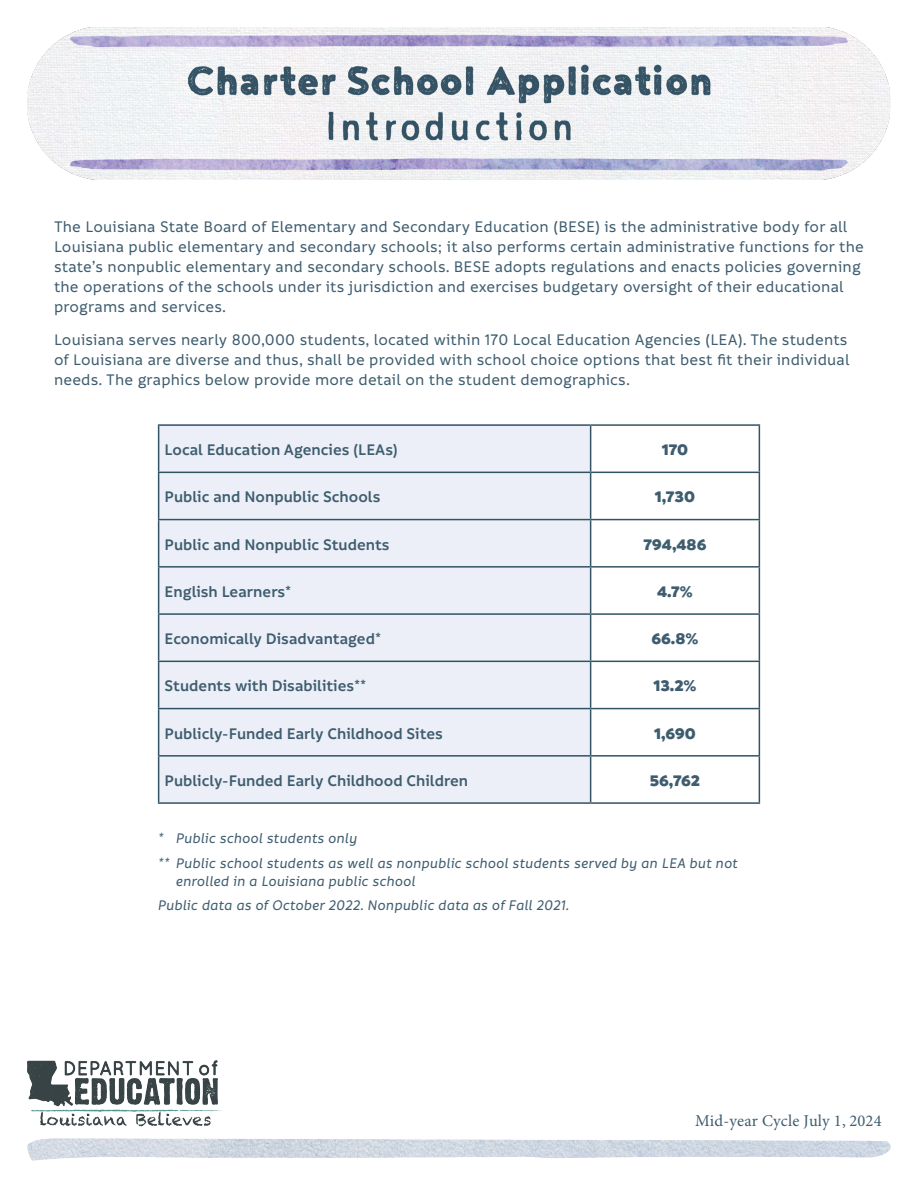
<style>
.page{position:relative;width:918px;height:1188px;background:#fff}
.page>*{position:absolute;margin:0;border:0;box-sizing:border-box;transform-origin:0 0}
.Body{font:500 16.5px/19.8px "Informative";letter-spacing:.01em;color:#3e5d6f}
.Body-2{font:600 16.5px "Informative";color:#3e5d6f}
.Body-3{font:900 16.5px "Informative";color:#3e5d6f}
.Body-4{font:16.5px "Minion Pro";letter-spacing:.01em;color:#3e5d6f}
.Note{font:italic 500 15px/18px "Informative";letter-spacing:.01em;color:#3e5d6f}
</style>
<div class="page">
<img style="left:27px;top:1061px;width:864px;height:99px">
<img style="left:27px;top:27px;width:864px;height:153px">
<div style="left:159px;top:426px;width:431px;height:376px;background:#eceff7"></div>
<hr style="left:591px;top:424px;width:169px;height:2px;background:#315364">
<hr style="left:759px;top:426px;width:1px;height:46px;background:#315364">
<hr style="left:591px;top:472px;width:169px;height:1px;background:#315364">
<hr style="left:759px;top:473px;width:1px;height:46px;background:#315364">
<hr style="left:591px;top:519px;width:169px;height:1px;background:#315364">
<hr style="left:759px;top:520px;width:1px;height:46px;background:#315364">
<hr style="left:591px;top:566px;width:169px;height:2px;background:#315364">
<hr style="left:759px;top:568px;width:1px;height:45px;background:#315364">
<hr style="left:591px;top:613px;width:169px;height:2px;background:#315364">
<hr style="left:759px;top:615px;width:1px;height:46px;background:#315364">
<hr style="left:591px;top:661px;width:169px;height:1px;background:#315364">
<hr style="left:759px;top:662px;width:1px;height:46px;background:#315364">
<hr style="left:591px;top:708px;width:169px;height:1px;background:#315364">
<hr style="left:759px;top:709px;width:1px;height:46px;background:#315364">
<hr style="left:591px;top:755px;width:169px;height:2px;background:#315364">
<hr style="left:759px;top:757px;width:1px;height:45px;background:#315364">
<hr style="left:591px;top:802px;width:169px;height:2px;background:#315364">
<hr style="left:158px;top:424px;width:433px;height:2px;background:#315364">
<hr style="left:158px;top:426px;width:1px;height:46px;background:#315364">
<hr style="left:590px;top:426px;width:1px;height:46px;background:#315364">
<hr style="left:158px;top:472px;width:433px;height:1px;background:#315364">
<hr style="left:158px;top:473px;width:1px;height:46px;background:#315364">
<hr style="left:590px;top:473px;width:1px;height:46px;background:#315364">
<hr style="left:158px;top:519px;width:433px;height:1px;background:#315364">
<hr style="left:158px;top:520px;width:1px;height:46px;background:#315364">
<hr style="left:590px;top:520px;width:1px;height:46px;background:#315364">
<hr style="left:158px;top:566px;width:433px;height:2px;background:#315364">
<hr style="left:158px;top:568px;width:1px;height:45px;background:#315364">
<hr style="left:590px;top:568px;width:1px;height:45px;background:#315364">
<hr style="left:158px;top:613px;width:433px;height:2px;background:#315364">
<hr style="left:158px;top:615px;width:1px;height:46px;background:#315364">
<hr style="left:590px;top:615px;width:1px;height:46px;background:#315364">
<hr style="left:158px;top:661px;width:433px;height:1px;background:#315364">
<hr style="left:158px;top:662px;width:1px;height:46px;background:#315364">
<hr style="left:590px;top:662px;width:1px;height:46px;background:#315364">
<hr style="left:158px;top:708px;width:433px;height:1px;background:#315364">
<hr style="left:158px;top:709px;width:1px;height:46px;background:#315364">
<hr style="left:590px;top:709px;width:1px;height:46px;background:#315364">
<hr style="left:158px;top:755px;width:433px;height:2px;background:#315364">
<hr style="left:158px;top:757px;width:1px;height:45px;background:#315364">
<hr style="left:590px;top:757px;width:1px;height:45px;background:#315364">
<hr style="left:158px;top:802px;width:433px;height:2px;background:#315364">
<p class="Body" style="left:54px;top:218px;width:812px">The Louisiana State Board of Elementary and Secondary Education (BESE) is the administrative body for all Louisiana public elementary and secondary schools; it also performs certain administrative functions for the state’s nonpublic elementary and secondary schools. BESE adopts regulations and enacts policies governing the operations of the schools under its jurisdiction and exercises budgetary oversight of their educational programs and services.</p>
<p class="Body" style="left:54px;top:330px;width:797px">Louisiana serves nearly 800,000 students, located within 170 Local Education Agencies (LEA). The students of Louisiana are diverse and thus, shall be provided with school choice options that best fit their individual needs. The graphics below provide more detail on the student demographics.</p>
<p class="Body-2" style="left:165px;top:441px;width:234px">Local Education Agencies (LEAs)</p>
<p class="Body-3" style="left:662px;top:440px;width:28px">170</p>
<p class="Body-2" style="left:165px;top:488px;width:217px">Public and Nonpublic Schools</p>
<p class="Body-3" style="left:655px;top:487px;width:42px">1,730</p>
<p class="Body-2" style="left:165px;top:535px;width:227px">Public and Nonpublic Students</p>
<p class="Body-3" style="left:644px;top:534px;width:64px">794,486</p>
<p class="Body-2" style="left:165px;top:582px;width:128px">English Learners*</p>
<p class="Body-3" style="left:657px;top:582px;width:37px">4.7%</p>
<p class="Body-2" style="left:165px;top:630px;width:218px">Economically Disadvantaged*</p>
<p class="Body-3" style="left:652px;top:629px;width:48px">66.8%</p>
<p class="Body-2" style="left:165px;top:677px;width:203px">Students with Disabilities**</p>
<p class="Body-3" style="left:653px;top:676px;width:45px">13.2%</p>
<p class="Body-2" style="left:165px;top:724px;width:280px">Publicly-Funded Early Childhood Sites</p>
<p class="Body-3" style="left:654px;top:723px;width:43px">1,690</p>
<p class="Body-2" style="left:165px;top:771px;width:305px">Publicly-Funded Early Childhood Children</p>
<p class="Body-3" style="left:650px;top:771px;width:52px">56,762</p>
<p class="Note" style="left:158px;top:829px;width:201px">* Public school students only</p>
<p class="Note" style="left:175px;top:854px;width:564px;text-indent:-18px">** Public school students as well as nonpublic school students served by an LEA but not enrolled in a Louisiana public school</p>
<p class="Note" style="left:157px;top:897px;width:413px">Public data as of October 2022. Nonpublic data as of Fall 2021.</p>
<p class="Body-4" style="left:695px;top:1110px;width:188px">Mid-year Cycle July 1, 2024</p>
</div>
